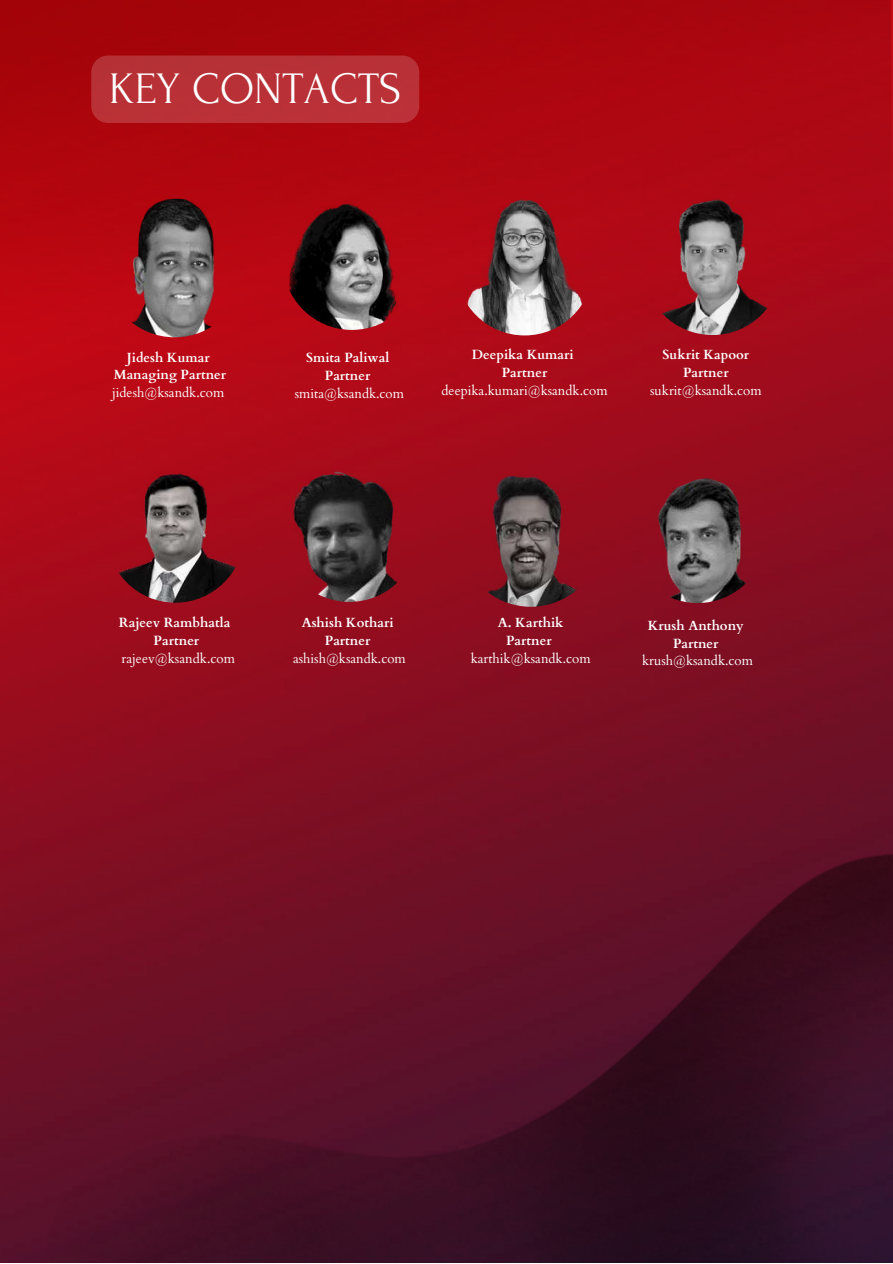
<style>
.page{position:relative;width:893px;height:1264px;background:#fff}
.page>*{position:absolute;margin:0;border:0;box-sizing:border-box;transform-origin:0 0}
.t1{font:45px "Forum";color:#fff}
.t2{font:700 13.35px/17.7px "Cardo";color:#fff;text-align:center}
.t3{font:13.35px "Cardo";color:#fff}
</style>
<div class="page">
<img style="left:0;top:0;width:892px;height:1262px">
<img style="left:0;top:0;width:890px;height:417px">
<img style="left:456px;top:198px;width:137px;height:137px;border-radius:50%">
<img style="left:283px;top:192px;width:137px;height:138px;border-radius:50%">
<div style="left:91px;top:55px;width:328px;height:68px;background:#b93137;border-radius:17px"></div>
<img style="left:25px;top:537px;width:867px;height:725px">
<img style="left:105px;top:198px;width:139px;height:139px;border-radius:50%">
<img style="left:107px;top:465px;width:137px;height:137px;border-radius:50%">
<img style="left:460px;top:465px;width:141px;height:141px;border-radius:50%">
<img style="left:280px;top:464px;width:138px;height:138px;border-radius:50%">
<img style="left:628px;top:465px;width:138px;height:138px;border-radius:50%">
<img style="left:643px;top:196px;width:138px;height:139px;border-radius:50%">
<h1 class="t1" style="left:109px;top:64px;width:293px">KEY CONTACTS</h1>
<p class="t2" style="left:114px;top:349px;width:114px">Jidesh Kumar<br>Managing Partner</p>
<p class="t3" style="left:112px;top:384px;width:114px">jidesh@ksandk.com</p>
<p class="t2" style="left:306px;top:349px;width:85px">Smita Paliwal<br>Partner</p>
<p class="t3" style="left:295px;top:384px;width:111px">smita@ksandk.com</p>
<p class="t2" style="left:472px;top:346px;width:103px">Deepika Kumari<br>Partner</p>
<p class="t3" style="left:441px;top:382px;width:167px">deepika.kumari@ksandk.com</p>
<p class="t2" style="left:662px;top:346px;width:88px">Sukrit Kapoor<br>Partner</p>
<p class="t3" style="left:650px;top:382px;width:113px">sukrit@ksandk.com</p>
<p class="t2" style="left:119px;top:614px;width:113px">Rajeev Rambhatla<br>Partner</p>
<p class="t3" style="left:121px;top:649px;width:115px">rajeev@ksandk.com</p>
<p class="t2" style="left:302px;top:614px;width:93px">Ashish Kothari<br>Partner</p>
<p class="t3" style="left:293px;top:649px;width:114px">ashish@ksandk.com</p>
<p class="t2" style="left:498px;top:614px;width:67px">A. Karthik<br>Partner</p>
<p class="t3" style="left:470px;top:649px;width:121px">karthik@ksandk.com</p>
<p class="t2" style="left:647px;top:616px;width:98px">Krush Anthony<br>Partner</p>
<p class="t3" style="left:642px;top:652px;width:112px">krush@ksandk.com</p>
</div>
